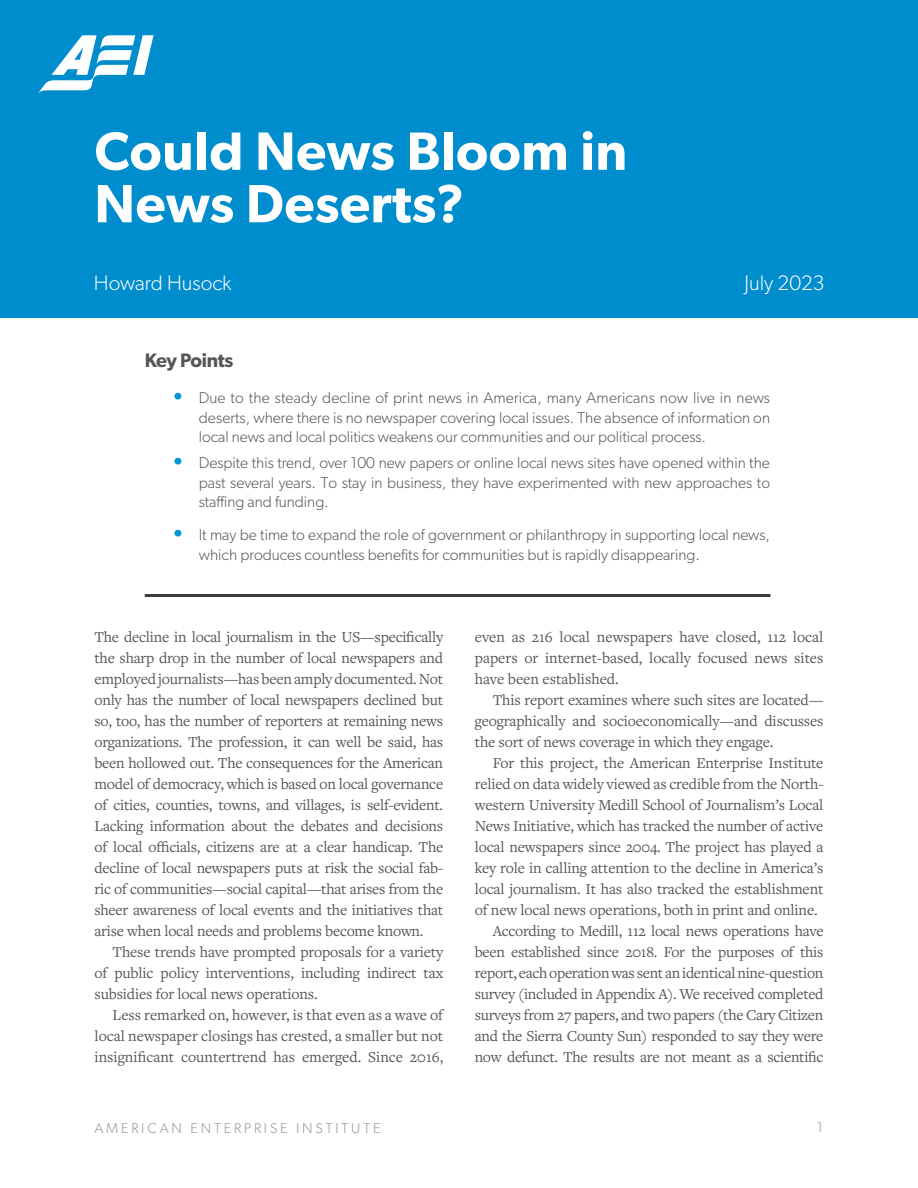
<style>
.page{position:relative;width:918px;height:1188px;background:#fff}
.page>*{position:absolute;margin:0;border:0;box-sizing:border-box;transform-origin:0 0}
.Paper_Title{font:600 54px/52.5px "Gibson";letter-spacing:.01em;color:#fff}
.Author_and_Month{font:300 21px "Gibson";color:#fff}
.Subhead_A{font:600 19.5px "Gibson";letter-spacing:-.02em;color:#545557}
.Body_Text_-10{font:15.75px/21px "Freight Text Pro";letter-spacing:-.01em;color:#545557;text-align:justify}
.Body_Text_First_-10{font:15.75px/21px "Freight Text Pro";letter-spacing:-.015em;color:#545557;text-align:justify}
.Key_points{font:300 15.75px/19.5px "Gibson";color:#545557;text-align:justify}
.t1{font:300 14.25px "Gibson";letter-spacing:.2em;color:#939598}
.s1{font-weight:700;font-size:18.75px;color:#0095d3}
</style>
<div class="page">
<div style="left:0;top:0;width:918px;height:318px;background:#008dce"></div>
<hr style="left:145px;top:594px;width:625px;height:3px;background:#3e3e3f">
<svg style="left:38px;top:35px;width:116px;height:58px"></svg>
<p class="Paper_Title" style="left:94px;top:124px;width:534px">Could News Bloom in<br>News Deserts?</p>
<p class="Author_and_Month" style="left:94px;top:270px;width:139px">Howard Husock</p>
<p class="Author_and_Month" style="left:744px;top:270px;width:82px">July 2023</p>
<p class="Subhead_A" style="left:145px;top:349px;width:90px">Key Points</p>
<p class="Key_points" style="left:199px;top:388px;width:573px;text-indent:-27px"><span class="s1">•</span> Due to the steady decline of print news in America, many Americans now live in news deserts, where there is no newspaper covering local issues. The absence of information on local news and local politics weakens our communities and our political process.</p>
<p class="Key_points" style="left:199px;top:453px;width:573px;text-indent:-27px"><span class="s1">•</span> Despite this trend, over 100 new papers or online local news sites have opened within the past several years. To stay in business, they have experimented with new approaches to staffing and funding.</p>
<p class="Key_points" style="left:199px;top:525px;width:573px;text-indent:-27px"><span class="s1">•</span> It may be time to expand the role of government or philanthropy in supporting local news, which produces countless benefits for communities but is rapidly disappearing.</p>
<p class="Body_Text_First_-10" style="left:94px;top:626px;width:350px">The decline in local journalism in the US—specifically the sharp drop in the number of local newspapers and employed journalists—has been amply documented. Not only has the number of local newspapers declined but so, too, has the number of reporters at remaining news organizations. The profession, it can well be said, has been hollowed out. The consequences for the American model of democracy, which is based on local governance of cities, counties, towns, and villages, is self-evident.<br>Lacking information about the debates and decisions of local officials, citizens are at a clear handicap. The decline of local newspapers puts at risk the social fab&shy;ric of communities—social capital—that arises from the sheer awareness of local events and the initiatives that arise when local needs and problems become known.</p>
<p class="Body_Text_-10" style="left:94px;top:941px;width:350px;text-indent:18px">These trends have prompted proposals for a variety of public policy interventions, including indirect tax subsidies for local news operations.</p>
<p class="Body_Text_-10" style="left:94px;top:1004px;width:350px;text-indent:18px">Less remarked on, however, is that even as a wave of local newspaper closings has crested, a smaller but not insignificant countertrend has emerged. Since 2016,</p>
<p class="Body_Text_-10" style="left:475px;top:626px;width:350px">even as 216 local newspapers have closed, 112 local papers or internet-based, locally focused news sites have been established.</p>
<p class="Body_Text_-10" style="left:475px;top:689px;width:350px;text-indent:18px">This report examines where such sites are located— geographically and socioeconomically—and discusses the sort of news coverage in which they engage.</p>
<p class="Body_Text_-10" style="left:475px;top:752px;width:350px;text-indent:18px">For this project, the American Enterprise Institute relied on data widely viewed as credible from the North&shy;western University Medill School of Journalism’s Local News Initiative, which has tracked the number of active local newspapers since 2004. The project has played a key role in calling attention to the decline in America’s local journalism. It has also tracked the establishment of new local news operations, both in print and online.</p>
<p class="Body_Text_-10" style="left:475px;top:920px;width:350px;text-indent:18px">According to Medill, 112 local news operations have been established since 2018. For the purposes of this report, each operation was sent an identical nine-question survey (included in Appendix A). We received completed surveys from 27 papers, and two papers (the Cary Citizen and the Sierra County Sun) responded to say they were now defunct. The results are not meant as a scientific</p>
<p class="t1" style="left:94px;top:1120px;width:287px">AMERICAN ENTERPRISE INSTITUTE</p>
<p class="t1" style="left:817px;top:1119px;width:7px">1</p>
</div>
